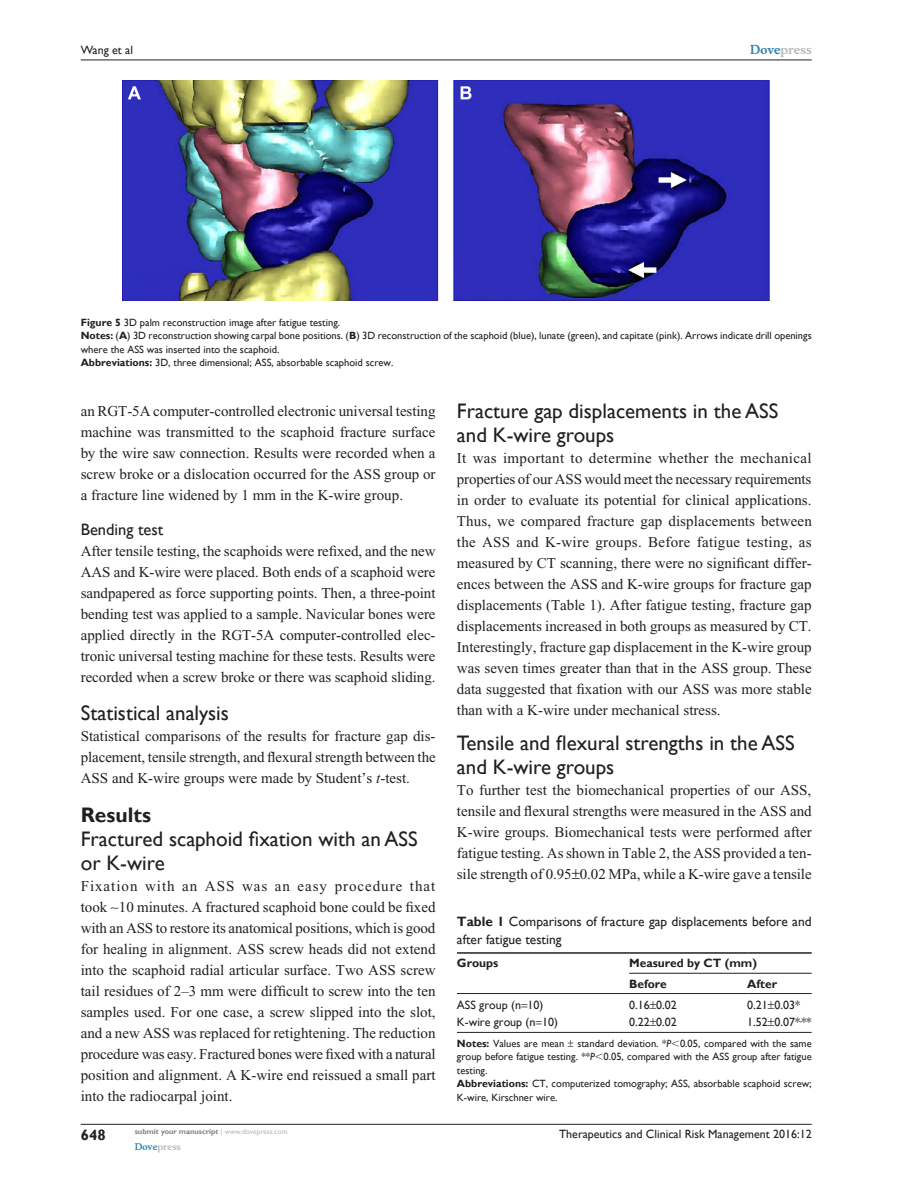
<style>
.page{position:relative;width:918px;height:1188px;background:#fff}
.page>*{position:absolute;margin:0;border:0;box-sizing:border-box;transform-origin:0 0}
.H2-2li{font:21px/24px "Gill Sans";color:#231f20}
.H2-after-H1{font:21px/24px "Gill Sans";color:#231f20}
.H1-before-H2{font:700 21px "Gill Sans";color:#231f20}
.t1{font:16.5px "Gill Sans";color:#231f20}
.TxF{font:15px/21px "Times New Roman";color:#231f20;text-align:justify}
.t2{font:700 15px "Gill Sans";color:#231f20}
.TN_TT{font:13.5px/18px "Gill Sans";color:#231f20}
.TB{font:12px "Gill Sans";color:#231f20}
.TCH{font:700 12px "Gill Sans";color:#231f20}
.t3{font:700 12px "Musee";color:#b8b9bc}
.FigSNRI{font:10.5px/13.5px "Gill Sans";color:#231f20}
.TSNRI{font:10.5px/13.5px "Gill Sans";color:#231f20}
.FigC{font:10.5px "Gill Sans";color:#231f20}
.t4{font:700 9px "Musee";color:#b8b9bc}
.t5{font:700 7.5px "Gill Sans";color:#808285}
.s1{color:#3485ae}
.s2{font-weight:700}
.s3{font-style:italic}
.s4{font-family:"Mathematical Pi One"}
.s5{font-weight:400;color:#b8b9bc}
</style>
<div class="page">
<hr style="left:81px;top:1124px;width:731px;height:1px;background:#231f20">
<hr style="left:81px;top:60px;width:731px;height:1px;background:#231f20">
<hr style="left:629px;top:993px;width:118px;height:1px;background:#231f20">
<hr style="left:747px;top:993px;width:65px;height:1px;background:#231f20">
<hr style="left:457px;top:1032px;width:172px;height:1px;background:#231f20">
<hr style="left:629px;top:1032px;width:118px;height:1px;background:#231f20">
<hr style="left:747px;top:1032px;width:65px;height:1px;background:#231f20">
<hr style="left:457px;top:952px;width:172px;height:2px;background:#231f20">
<hr style="left:457px;top:993px;width:172px;height:1px;background:#231f20">
<hr style="left:629px;top:952px;width:118px;height:2px;background:#231f20">
<hr style="left:747px;top:952px;width:65px;height:2px;background:#231f20">
<hr style="left:629px;top:973px;width:118px;height:1px;background:#231f20">
<hr style="left:747px;top:973px;width:65px;height:1px;background:#231f20">
<img style="left:123px;top:81px;width:647px;height:219px">
<p class="TB" style="left:81px;top:43px;width:54px">Wang et al</p>
<p class="t3" style="left:750px;top:43px;width:63px"><span class="s1">Dove</span>press</p>
<p class="FigC" style="left:81px;top:316px;width:261px"><span class="s2">Figure 5</span> 3D palm reconstruction image after fatigue testing.</p>
<p class="FigSNRI" style="left:81px;top:329px;width:732px"><span class="s2">Notes:</span> (<span class="s2">A</span>) 3D reconstruction showing carpal bone positions. (<span class="s2">B</span>) 3D reconstruction of the scaphoid (blue), lunate (green), and capitate (pink). Arrows indicate drill openings where the ASS</p>
<p class="FigSNRI" style="left:147px;top:343px;width:134px">was inserted into the scaphoid.</p>
<p class="FigSNRI" style="left:81px;top:356px;width:314px"><span class="s2">Abbreviations:</span> 3D, three dimensional; ASS, absorbable scaphoid screw.</p>
<p class="TxF" style="left:81px;top:400px;width:356px">an RGT-5A computer-controlled electronic universal testing machine was transmitted to the scaphoid fracture surface by the wire saw connection. Results were recorded when a screw broke or a dislocation occurred for the ASS group or a fracture line widened by 1 mm in the K-wire group.</p>
<h3 class="t1" style="left:81px;top:520px;width:84px">Bending test</h3>
<p class="TxF" style="left:81px;top:540px;width:356px">After tensile testing, the scaphoids were refixed, and the new AAS and K-wire were placed. Both ends of a scaphoid were sandpapered as force supporting points. Then, a three-point bending test was applied to a sample. Navicular bones were applied directly in the RGT-5A computer-controlled elec&shy;tronic universal testing machine for these tests. Results were recorded when a screw broke or there was scaphoid sliding.</p>
<h2 class="H2-2li" style="left:81px;top:702px;width:150px">Statistical analysis</h2>
<p class="TxF" style="left:81px;top:726px;width:357px">Statistical comparisons of the results for fracture gap dis&shy;placement, tensile strength, and flexural strength between the ASS and K-wire groups were made by Student’s <span class="s3">t</span>-test.</p>
<p class="H1-before-H2" style="left:81px;top:802px;width:72px">Results</p>
<p class="H2-after-H1" style="left:81px;top:827px;width:339px">Fractured scaphoid fixation with an ASS or K-wire</p>
<p class="TxF" style="left:81px;top:875px;width:356px">Fixation with an ASS was an easy procedure that took 10 minutes. A fractured scaphoid bone could be fixed with an ASS to restore its anatomical positions, which is good for healing in alignment. ASS screw heads did not extend into the scaphoid radial articular surface. Two ASS screw tail residues of 2–3 mm were difficult to screw into the ten samples used. For one case, a screw slipped into the slot, and a new ASS was replaced for retightening. The reduction procedure was easy. Fractured bones were fixed with a natural position and alignment. A K-wire end reissued a small part into the radiocarpal joint.</p>
<p class="H2-2li" style="left:457px;top:400px;width:301px">Fracture gap displacements in the ASS and K-wire groups</p>
<p class="TxF" style="left:457px;top:448px;width:357px">It was important to determine whether the mechanical properties of our ASS would meet the necessary requirements in order to evaluate its potential for clinical applications.<br>Thus, we compared fracture gap displacements between the ASS and K-wire groups. Before fatigue testing, as measured by CT scanning, there were no significant differ&shy;ences between the ASS and K-wire groups for fracture gap displacements (Table 1). After fatigue testing, fracture gap displacements increased in both groups as measured by CT.<br>Interestingly, fracture gap displacement in the K-wire group was seven times greater than that in the ASS group. These data suggested that fixation with our ASS was more stable than with a K-wire under mechanical stress.</p>
<p class="H2-2li" style="left:457px;top:731px;width:339px">Tensile and flexural strengths in the ASS and K-wire groups</p>
<p class="TxF" style="left:457px;top:779px;width:356px">To further test the biomechanical properties of our ASS, tensile and flexural strengths were measured in the ASS and K-wire groups. Biomechanical tests were performed after fatigue testing. As shown in Table 2, the ASS provided a ten&shy;sile strength of 0.95 0.02 MPa, while a K-wire gave a tensile</p>
<p class="TN_TT" style="left:457px;top:913px;width:356px"><span class="s2">Table 1</span> Comparisons of fracture gap displacements before and after fatigue testing</p>
<p class="TCH" style="left:457px;top:956px;width:43px">Groups</p>
<p class="TCH" style="left:629px;top:956px;width:129px">Measured by CT (mm)</p>
<p class="TCH" style="left:629px;top:976px;width:39px">Before</p>
<p class="TCH" style="left:747px;top:976px;width:31px">After</p>
<p class="TB" style="left:457px;top:998px;width:8px">ASS</p>
<p class="TB" style="left:479px;top:998px;width:66px">group (n 10)</p>
<p class="TB" style="left:629px;top:998px;width:49px">0.16 0.02</p>
<p class="TB" style="left:747px;top:998px;width:54px">0.21 0.03*</p>
<p class="TB" style="left:457px;top:1015px;width:103px">K-wire group (n 10)</p>
<p class="TB" style="left:629px;top:1015px;width:49px">0.22 0.02</p>
<p class="TB" style="left:747px;top:1015px;width:66px">1.52 0.07*<sup>,</sup>**</p>
<p class="TSNRI" style="left:457px;top:1036px;width:356px"><span class="s2">Notes:</span> Values are mean standard deviation. *<span class="s3">P</span><span class="s4">,</span>0.05, compared with the same group before fatigue testing. **<span class="s3">P</span><span class="s4">,</span>0.05, compared with the ASS</p>
<p class="TSNRI" style="left:733px;top:1050px;width:81px">group after fatigue</p>
<p class="TSNRI" style="left:457px;top:1063px;width:32px">testing.</p>
<p class="TSNRI" style="left:457px;top:1077px;width:356px"><span class="s2">Abbreviations:</span> CT, computerized tomography; ASS, absorbable scaphoid screw;<br>K-wire, Kirschner wire.</p>
<p class="t2" style="left:81px;top:1126px;width:26px">648</p>
<p class="t5" style="left:135px;top:1127px;width:154px">submit your manuscript <span class="s5">| www.dovepress.com</span></p>
<p class="t4" style="left:135px;top:1141px;width:48px"><span class="s1">Dove</span>press</p>
<p class="TB" style="left:559px;top:1127px;width:254px">Therapeutics and Clinical Risk Management 2016:12</p>
</div>
